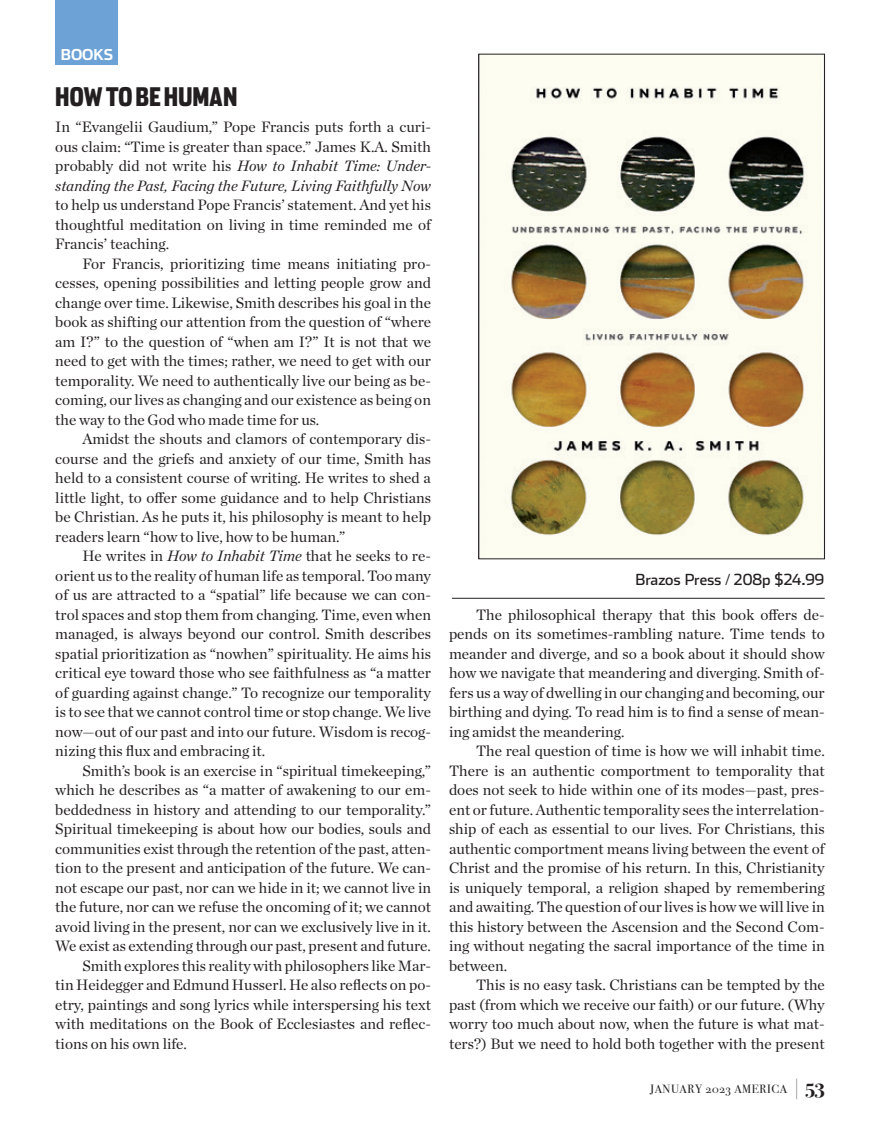
<style>
.page{position:relative;width:878px;height:1134px;background:#fff}
.page>*{position:absolute;margin:0;border:0;box-sizing:border-box;transform-origin:0 0}
.t1{font:900 25.5px "Stainless Comp";color:#231f20}
.t2{font:15.3px/19.5px "Chronicle Deck";color:#231f20;text-align:justify}
.t3{font:15.3px "Stainless";letter-spacing:-.005em;color:#231f20}
.t4{font:700 15px "Stainless";letter-spacing:-.005em;color:#fff}
.t5{font:12px "Bodoni Svty Two OSITCTT";letter-spacing:.05em;color:#231f20}
.s1{font-style:italic}
.s2{font-weight:300}
.s3{font-family:"Stainless";font-weight:100;font-size:20.7px}
.s4{font-weight:700;font-size:21px}
</style>
<div class="page">
<div style="left:55px;top:0;width:63px;height:65px;background:#6ca2d6"></div>
<hr style="left:452px;top:598px;width:372px;height:1px;background:#231f20">
<img style="left:480px;top:56px;width:342px;height:501px">
<p class="t4" style="left:61px;top:45px;width:54px">BOOKS</p>
<h1 class="t1" style="left:55px;top:81px;width:184px">HOW TO BE HUMAN</h1>
<p class="t2" style="left:55px;top:116px;width:377px">In “Evangelii Gaudium,” Pope Francis puts forth a curi&shy;ous claim: “Time is greater than space.” James K.A. Smith probably did not write his <span class="s1">How to Inhabit Time: Under&shy;standing the Past, Facing the Future, Living Faithfully Now</span></p>
<p class="t2" style="left:55px;top:194px;width:377px">to help us understand Pope Francis’ statement. And yet his thoughtful meditation on living in time reminded me of Francis’ teaching.</p>
<p class="t2" style="left:55px;top:253px;width:377px;text-indent:27px">For Francis, prioritizing time means initiating pro&shy;cesses, opening possibilities and letting people grow and change over time. Likewise, Smith describes his goal in the book as shifting our attention from the question of “where am I?” to the question of “when am I?” It is not that we need to get with the times; rather, we need to get with our temporality. We need to authentically live our being as be&shy;coming, our lives as changing and our existence as being on the way to the God who made time for us.</p>
<p class="t2" style="left:55px;top:428px;width:377px;text-indent:27px">Amidst the shouts and clamors of contemporary dis&shy;course and the griefs and anxiety of our time, Smith has held to a consistent course of writing. He writes to shed a little light, to offer some guidance and to help Christians be Christian. As he puts it, his philosophy is meant to help readers learn “how to live, how to be human.”</p>
<p class="t2" style="left:55px;top:545px;width:377px;text-indent:27px">He writes in <span class="s1">How to Inhabit Time</span> that he seeks to re&shy;orient us to the reality of human life as temporal. Too many of us are attracted to a “spatial” life because we can con&shy;trol spaces and stop them from changing. Time, even when managed, is always beyond our control. Smith describes spatial prioritization as “nowhen” spirituality. He aims his critical eye toward those who see faithfulness as “a matter of guarding against change.” To recognize our temporality is to see that we cannot control time or stop change. We live now—out of our past and into our future. Wisdom is recog&shy;nizing this flux and embracing it.</p>
<p class="t2" style="left:82px;top:760px;width:350px">Smith’s book is an exercise in “spiritual timekeeping,”</p>
<p class="t2" style="left:55px;top:779px;width:377px">which he describes as “a matter of awakening to our em-</p>
<p class="t2" style="left:55px;top:799px;width:377px">beddedness in history and attending to our temporality.”</p>
<p class="t2" style="left:55px;top:818px;width:377px">Spiritual timekeeping is about how our bodies, souls and</p>
<p class="t2" style="left:55px;top:838px;width:377px">communities exist through the retention of the past, atten-</p>
<p class="t2" style="left:55px;top:857px;width:377px">tion to the present and anticipation of the future. We can-</p>
<p class="t2" style="left:55px;top:877px;width:377px">not escape our past, nor can we hide in it; we cannot live in</p>
<p class="t2" style="left:55px;top:896px;width:377px">the future, nor can we refuse the oncoming of it; we cannot</p>
<p class="t2" style="left:55px;top:916px;width:377px">avoid living in the present, nor can we exclusively live in it.</p>
<p class="t2" style="left:55px;top:935px;width:377px">We exist as extending through our past, present and future.</p>
<p class="t2" style="left:82px;top:955px;width:350px">Smith explores this reality with philosophers like Mar-</p>
<p class="t2" style="left:55px;top:974px;width:377px">tin Heidegger and Edmund Husserl. He also reflects on po-</p>
<p class="t2" style="left:55px;top:994px;width:377px">etry, paintings and song lyrics while interspersing his text</p>
<p class="t2" style="left:55px;top:1013px;width:377px">with meditations on the Book of Ecclesiastes and reflec-</p>
<p class="t2" style="left:55px;top:1033px;width:133px">tions on his own life.</p>
<p class="t3" style="left:635px;top:570px;width:190px">Brazos Press <span class="s2">/</span> 208p $24.99</p>
<p class="t2" style="left:449px;top:604px;width:377px;text-indent:27px">The philosophical therapy that this book offers de&shy;pends on its sometimes-rambling nature. Time tends to meander and diverge, and so a book about it should show how we navigate that meandering and diverging. Smith of&shy;fers us a way of dwelling in our changing and becoming, our birthing and dying. To read him is to find a sense of mean&shy;ing amidst the meandering.</p>
<p class="t2" style="left:449px;top:740px;width:377px;text-indent:27px">The real question of time is how we will inhabit time.<br>There is an authentic comportment to temporality that does not seek to hide within one of its modes—past, pres&shy;ent or future. Authentic temporality sees the interrelation&shy;ship of each as essential to our lives. For Christians, this authentic comportment means living between the event of Christ and the promise of his return. In this, Christianity is uniquely temporal, a religion shaped by remembering and awaiting. The question of our lives is how we will live in this history between the Ascension and the Second Com&shy;ing without negating the sacral importance of the time in between.</p>
<p class="t2" style="left:449px;top:974px;width:377px;text-indent:27px">This is no easy task. Christians can be tempted by the past (from which we receive our faith) or our future. (Why worry too much about now, when the future is what mat&shy;ters?) But we need to hold both together with the present</p>
<p class="t5" style="left:650px;top:1082px;width:176px">JANUARY 2023 AMERICA <span class="s3">|</span> <span class="s4">53</span></p>
</div>
